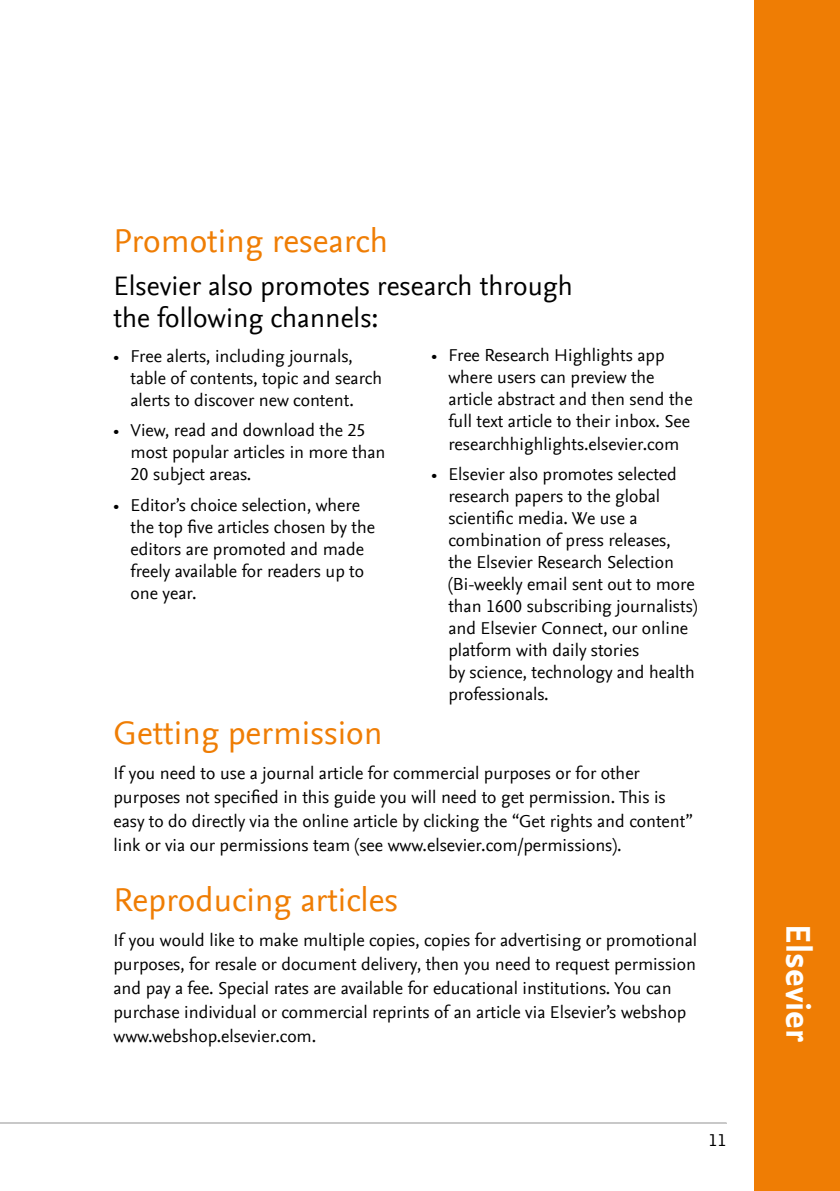
<style>
.page{position:relative;width:840px;height:1191px;background:#fff}
.page>*{position:absolute;margin:0;border:0;box-sizing:border-box;transform-origin:0 0}
.t1{font:700 36px "Nexus Sans Offc Pro";color:#fff}
.t2{font:34px "Nexus Sans Offc Pro";color:#ef7d04}
.t3{font:28px/32px "Nexus Sans Offc Pro";color:#000}
.t4{font:18px/22px "Nexus Sans Offc Pro";color:#000}
</style>
<div class="page">
<div style="left:754px;top:0;width:85px;height:1191px;background:#ef7d04"></div>
<h2 class="t2" style="left:113px;top:215px;width:276px">Promoting research</h2>
<h3 class="t3" style="left:113px;top:268px;width:460px">Elsevier also promotes research through the following channels:</h3>
<p class="t4" style="left:130px;top:343px;width:253px;text-indent:-17px">• Free alerts, including journals, table of contents, topic and search alerts to discover new content.</p>
<p class="t4" style="left:130px;top:418px;width:256px;text-indent:-17px">• View, read and download the 25 most popular articles in more than<br>20 subject areas.</p>
<p class="t4" style="left:130px;top:492px;width:246px;text-indent:-17px">• Editor’s choice selection, where the top five articles chosen by the editors are promoted and made freely available for readers up to one year.</p>
<p class="t4" style="left:448px;top:343px;width:245px;text-indent:-17px">• Free Research Highlights app where users can preview the article abstract and then send the full text article to their inbox. See researchhighlights.elsevier.com</p>
<p class="t4" style="left:448px;top:462px;width:250px;text-indent:-17px">• Elsevier also promotes selected research papers to the global scientific media. We use a combination of press releases, the Elsevier Research Selection (Bi-weekly email sent out to more than 1600 subscribing journalists) and Elsevier Connect, our online platform with daily stories<br>by science, technology and health professionals.</p>
<h2 class="t2" style="left:113px;top:707px;width:270px">Getting permission</h2>
<p class="t4" style="left:113px;top:760px;width:580px;line-height:24px">If you need to use a journal article for commercial purposes or for other purposes not specified in this guide you will need to get permission. This is easy to do directly via the online article by clicking the “Get rights and content” link or via our permissions team (see www.elsevier.com/permissions).</p>
<h2 class="t2" style="left:113px;top:873px;width:286px">Reproducing articles</h2>
<p class="t4" style="left:113px;top:927px;width:584px;line-height:24px">If you would like to make multiple copies, copies for advertising or promotional purposes, for resale or document delivery, then you need to request permission and pay a fee. Special rates are available for educational institutions. You can purchase individual or commercial reprints of an article via Elsevier’s webshop www.webshop.elsevier.com.</p>
<p class="t4" style="left:708px;top:1128px;width:19px">11</p>
<h1 class="t1" style="left:825px;top:924px;width:118px;rotate:90deg">Elsevier</h1>
</div>
